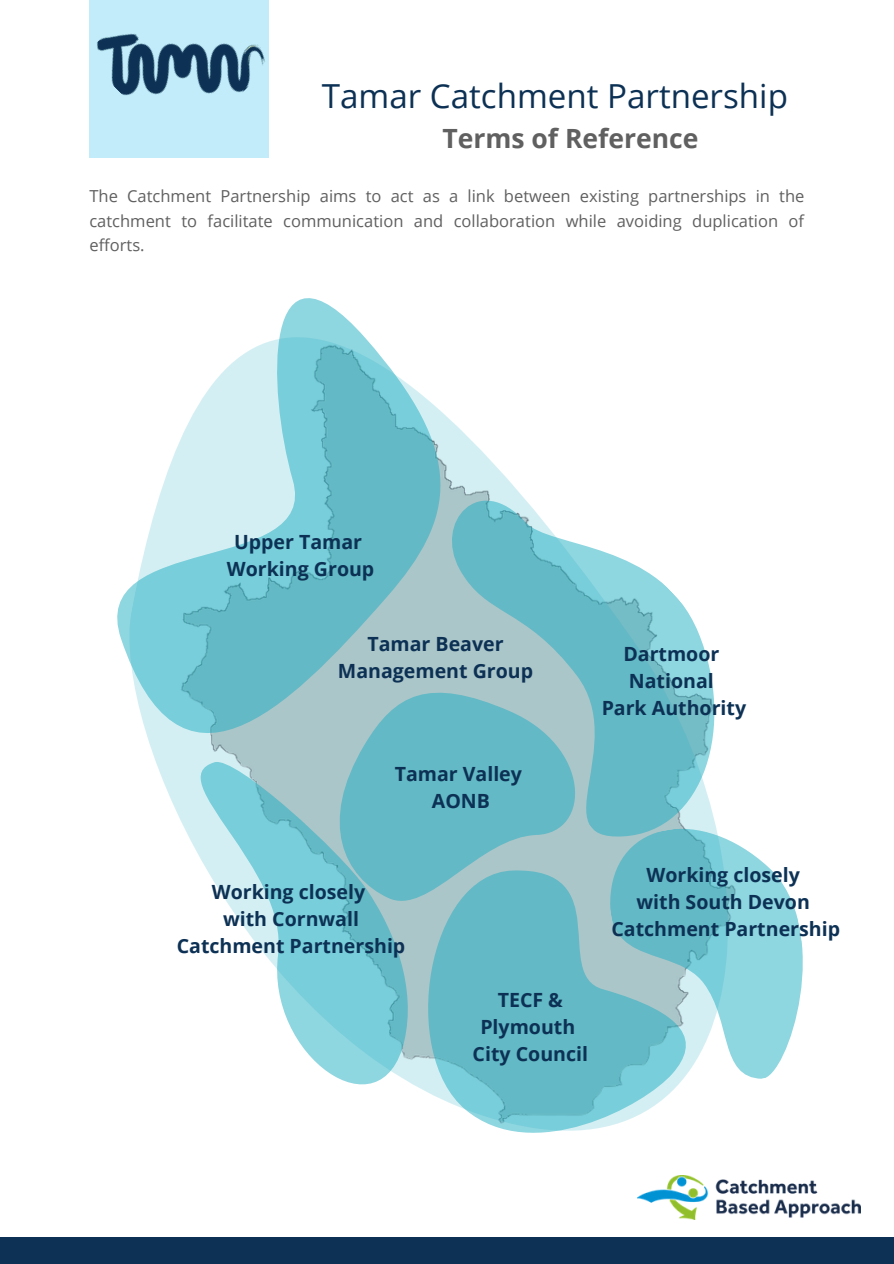
<style>
.page{position:relative;width:894px;height:1264px;background:#fff}
.page>*{position:absolute;margin:0;border:0;box-sizing:border-box;transform-origin:0 0}
.t1{font:33.15px "Open Sans";color:#0c3154}
.t2{font:700 26.55px "Open Sans";color:#606060}
.t3{font:700 19.5px/27px "Open Sans";color:#0c3154;text-align:center}
.t4{font:16.5px/24.8px "Open Sans";color:#606060;text-align:justify}
</style>
<div class="page">
<svg style="left:117px;top:311px;width:686px;height:822px"></svg>
<div style="left:0;top:1237px;width:893px;height:26px;background:#0c3154"></div>
<img style="left:637px;top:1175px;width:223px;height:43px">
<img style="left:89px;top:0;width:180px;height:154px">
<p class="t1" style="left:321px;top:72px;width:467px">Tamar Catchment Partnership</p>
<p class="t2" style="left:442px;top:120px;width:257px">Terms of Reference</p>
<p class="t4" style="left:89px;top:183px;width:716px">The Catchment Partnership aims to act as a link between existing partnerships in the catchment to facilitate communication and collaboration while avoiding duplication of efforts.</p>
<p class="t3" style="left:234px;top:527px;width:130px">Upper Tamar</p>
<p class="t3" style="left:227px;top:554px;width:149px">Working Group</p>
<p class="t3" style="left:338px;top:630px;width:196px">Tamar Beaver<br>Management Group</p>
<p class="t3" style="left:394px;top:759px;width:129px">Tamar Valley</p>
<p class="t3" style="left:431px;top:786px;width:60px">AONB</p>
<p class="t3" style="left:623px;top:639px;width:97px">Dartmoor</p>
<p class="t3" style="left:628px;top:666px;width:86px">National</p>
<p class="t3" style="left:601px;top:693px;width:146px">Park Authority</p>
<p class="t3" style="left:212px;top:877px;width:155px">Working closely</p>
<p class="t3" style="left:223px;top:904px;width:137px">with Cornwall</p>
<p class="t3" style="left:177px;top:931px;width:230px">Catchment Partnership</p>
<p class="t3" style="left:480px;top:985px;width:96px">TECF &amp;<br>Plymouth</p>
<p class="t3" style="left:472px;top:1039px;width:117px">City Council</p>
<p class="t3" style="left:646px;top:860px;width:155px">Working closely</p>
<p class="t3" style="left:636px;top:887px;width:175px">with South Devon</p>
<p class="t3" style="left:611px;top:914px;width:230px">Catchment Partnership</p>
</div>
